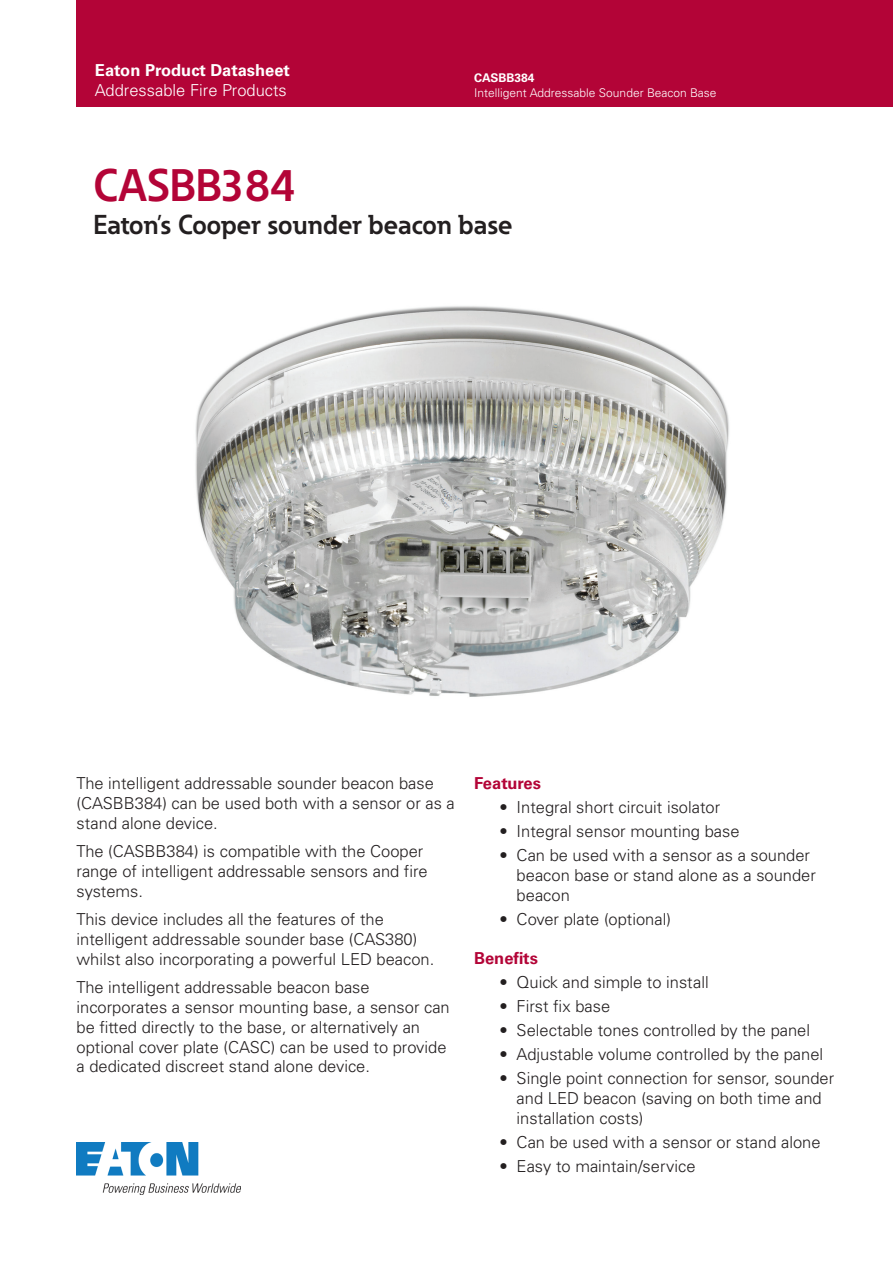
<style>
.page{position:relative;width:893px;height:1263px;background:#fff}
.page>*{position:absolute;margin:0;border:0;box-sizing:border-box;transform-origin:0 0}
.t1{font:700 45px "Eaton";color:#b30437}
.t2{font:700 27px "Eaton";color:#231f20}
.t3{font:300 16.5px/19.8px "Univers LT Std";color:#231f20}
.t4{font:300 16.5px "Univers LT Std";color:#fff}
.t5{font:700 16.5px "Univers LT Std";color:#fff}
.t6{font:700 16.5px "Univers LT Std";color:#b30437}
.t7{font:300 12px "Univers LT Std";color:#fff}
.t8{font:700 12px "Univers LT Std";color:#fff}
</style>
<div class="page">
<img style="left:195px;top:306px;width:534px;height:391px">
<div style="left:77px;top:0;width:816px;height:106px;background:#b30437"></div>
<img style="left:77px;top:1142px;width:163px;height:52px">
<p class="t5" style="left:95px;top:61px;width:197px">Eaton Product Datasheet</p>
<p class="t4" style="left:95px;top:80px;width:193px">Addressable Fire Products</p>
<p class="t8" style="left:474px;top:71px;width:62px">CASBB384</p>
<p class="t7" style="left:474px;top:85px;width:244px">Intelligent Addressable Sounder Beacon Base</p>
<h1 class="t1" style="left:94px;top:158px;width:203px">CASBB384</h1>
<h2 class="t2" style="left:94px;top:208px;width:421px">Eaton’s Cooper sounder beacon base</h2>
<p class="t3" style="left:77px;top:774px;width:380px">The intelligent addressable sounder beacon base (CASBB384) can be used both with a sensor or as a stand alone device.</p>
<p class="t3" style="left:77px;top:842px;width:353px">The (CASBB384) is compatible with the Cooper range of intelligent addressable sensors and fire systems.</p>
<p class="t3" style="left:77px;top:909px;width:359px">This device includes all the features of the intelligent addressable sounder base (CAS380) whilst also incorporating a powerful LED beacon.</p>
<p class="t3" style="left:77px;top:977px;width:375px">The intelligent addressable beacon base incorporates a sensor mounting base, a sensor can be fitted directly to the base, or alternatively an optional cover plate (CASC) can be used to provide a dedicated discreet stand alone device.</p>
<p class="t6" style="left:474px;top:773px;width:68px">Features</p>
<p class="t3" style="left:500px;top:797px;width:222px">• Integral short circuit isolator</p>
<p class="t3" style="left:500px;top:821px;width:241px">• Integral sensor mounting base</p>
<p class="t3" style="left:517px;top:845px;width:301px;text-indent:-17px">• Can be used with a sensor as a sounder beacon base or stand alone as a sounder beacon</p>
<p class="t3" style="left:500px;top:909px;width:173px">• Cover plate (optional)</p>
<p class="t6" style="left:474px;top:949px;width:65px">Benefits</p>
<p class="t3" style="left:500px;top:972px;width:211px">• Quick and simple to install</p>
<p class="t3" style="left:500px;top:996px;width:112px">• First fix base</p>
<p class="t3" style="left:500px;top:1020px;width:312px">• Selectable tones controlled by the panel</p>
<p class="t3" style="left:500px;top:1045px;width:325px">• Adjustable volume controlled by the panel</p>
<p class="t3" style="left:517px;top:1069px;width:319px;text-indent:-17px">• Single point connection for sensor, sounder and LED beacon (saving on both time and installation costs)</p>
<p class="t3" style="left:500px;top:1132px;width:322px">• Can be used with a sensor or stand alone</p>
<p class="t3" style="left:500px;top:1156px;width:197px">• Easy to maintain/service</p>
</div>
